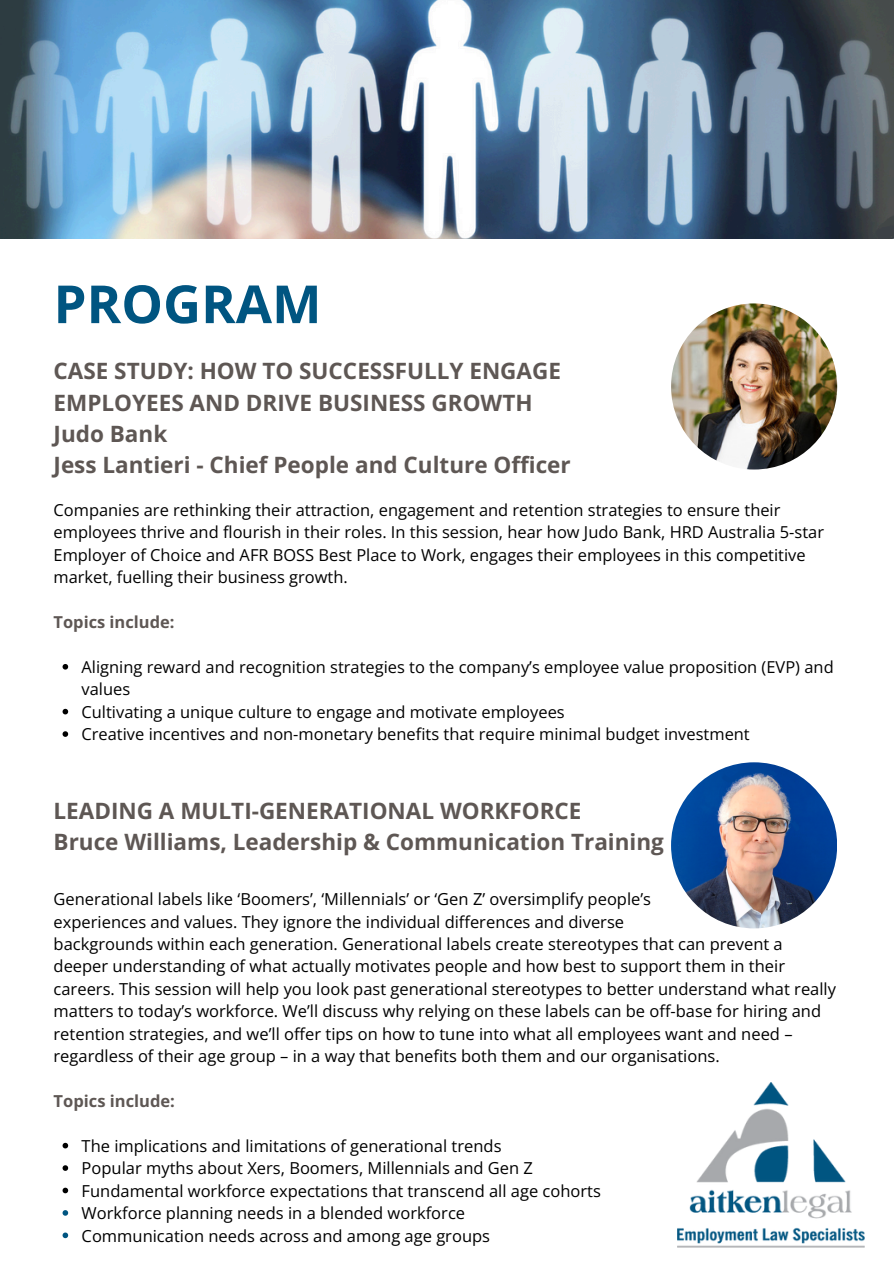
<style>
.page{position:relative;width:894px;height:1264px;background:#fff}
.page>*{position:absolute;margin:0;border:0;box-sizing:border-box;transform-origin:0 0}
.t1{font:700 52.5px "Open Sans";color:#005581}
.t2{font:700 22.5px/31.3px "Open Sans";color:#5e5754}
.t3{font:16.5px/22.4px "Open Sans";color:#000}
.t4{font:700 16.5px "Open Sans";color:#5e5754}
</style>
<div class="page">
<svg style="left:63px;top:664px;width:5px;height:5px"></svg>
<svg style="left:63px;top:708px;width:5px;height:6px"></svg>
<svg style="left:63px;top:731px;width:5px;height:6px"></svg>
<svg style="left:63px;top:1142px;width:5px;height:6px"></svg>
<svg style="left:63px;top:1165px;width:5px;height:5px"></svg>
<svg style="left:63px;top:1187px;width:5px;height:6px"></svg>
<svg style="left:63px;top:1210px;width:5px;height:5px"></svg>
<svg style="left:63px;top:1232px;width:5px;height:6px"></svg>
<img style="left:670px;top:303px;width:166px;height:166px;border-radius:50%">
<img style="left:0;top:0;width:893px;height:239px">
<img style="left:670px;top:762px;width:166px;height:166px;border-radius:50%">
<img style="left:677px;top:1082px;width:186px;height:165px">
<p class="t1" style="left:54px;top:267px;width:269px">PROGRAM</p>
<p class="t2" style="left:54px;top:355px;width:518px">CASE STUDY: HOW TO SUCCESSFULLY ENGAGE EMPLOYEES AND DRIVE BUSINESS GROWTH Judo Bank<br>Jess Lantieri - Chief People and Culture Officer</p>
<h1 class="t3" style="left:54px;top:498px;width:771px">Companies are rethinking their attraction, engagement and retention strategies to ensure their employees thrive and flourish in their roles. In this session, hear how Judo Bank, HRD Australia 5-star Employer of Choice and AFR BOSS Best Place to Work, engages their employees in this competitive market, fuelling their business growth.</h1>
<p class="t4" style="left:54px;top:610px;width:122px">Topics include:</p>
<h2 class="t3" style="left:81px;top:655px;width:753px">Aligning reward and recognition strategies to the company’s employee value proposition (EVP) and values</h2>
<p class="t3" style="left:81px;top:700px;width:484px">Cultivating a unique culture to engage and motivate employees</p>
<h3 class="t3" style="left:81px;top:722px;width:669px">Creative incentives and non-monetary benefits that require minimal budget investment</h3>
<p class="t2" style="left:54px;top:794px;width:611px">LEADING A MULTI-GENERATIONAL WORKFORCE<br>Bruce Williams, Leadership &amp; Communication Training</p>
<p class="t3" style="left:54px;top:887px;width:599px">Generational labels like ‘Boomers’, ‘Millennials’ or ‘Gen Z’ oversimplify people’s</p>
<p class="t3" style="left:54px;top:909px;width:572px">experiences and values. They ignore the individual differences and diverse</p>
<h2 class="t3" style="left:54px;top:932px;width:783px">backgrounds within each generation. Generational labels create stereotypes that can prevent a deeper understanding of what actually motivates people and how best to support them in their careers. This session will help you look past generational stereotypes to better understand what really matters to today’s workforce. We’ll discuss why relying on these labels can be off-base for hiring and retention strategies, and we’ll offer tips on how to tune into what all employees want and need – regardless of their age group – in a way that benefits both them and our organisations.</h2>
<p class="t4" style="left:54px;top:1089px;width:123px">Topics include:</p>
<p class="t3" style="left:82px;top:1134px;width:421px">The implications and limitations of generational trends</p>
<p class="t3" style="left:82px;top:1156px;width:452px">Popular myths about Xers, Boomers, Millennials and Gen Z</p>
<h3 class="t3" style="left:82px;top:1178px;width:520px">Fundamental workforce expectations that transcend all age cohorts</h3>
<p class="t3" style="left:82px;top:1201px;width:385px">Workforce planning needs in a blended workforce</p>
<p class="t3" style="left:82px;top:1223px;width:410px">Communication needs across and among age groups</p>
</div>
